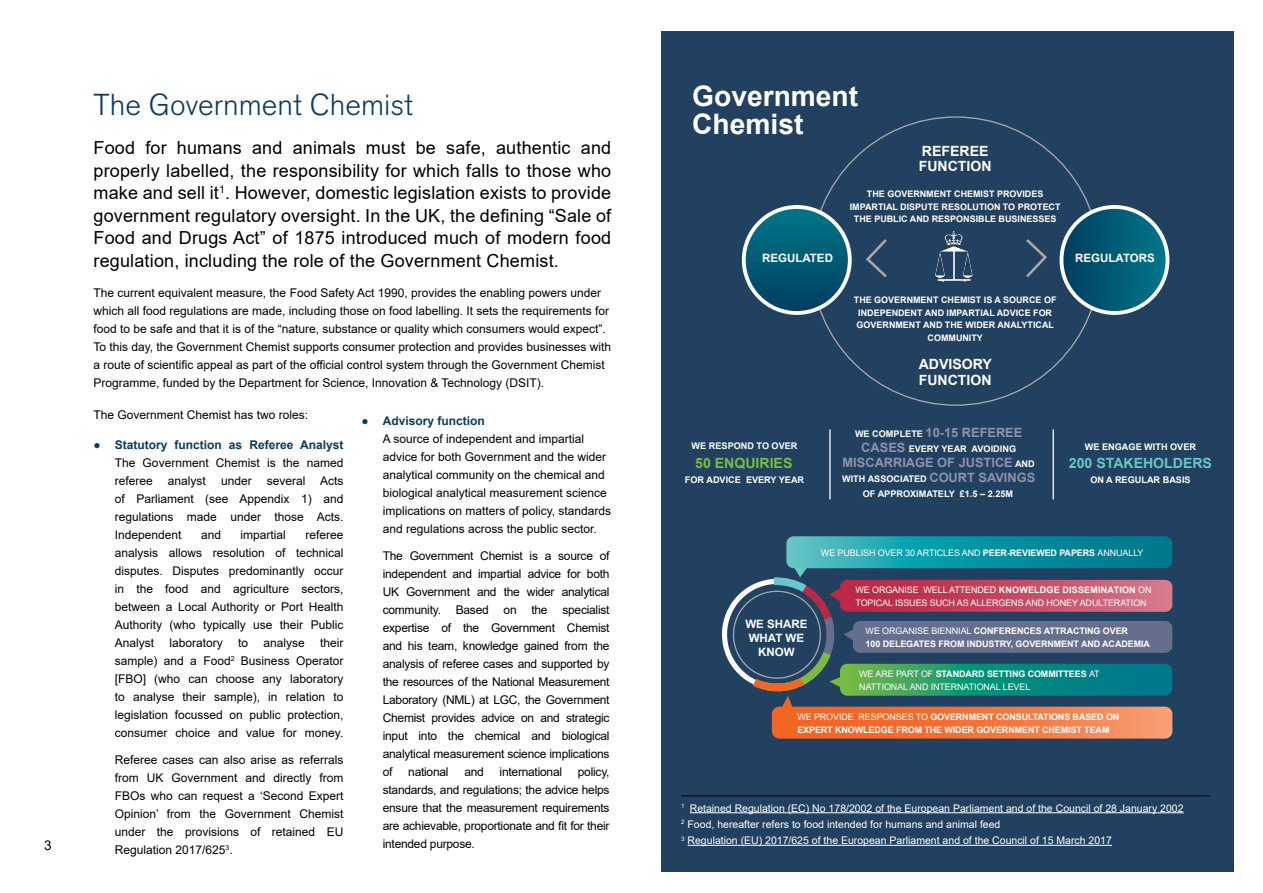
<style>
.page{position:relative;width:1263px;height:893px;background:#fff}
.page>*{position:absolute;margin:0;border:0;box-sizing:border-box;transform-origin:0 0}
.t1{font:300 30px "Akzidenz Grotesk BQ";color:#0b3b60}
.t2{font:700 28.2px/28.2px "Arial";color:#fff}
.t3{font:18px/22.5px "Arial";letter-spacing:.01em;color:#000;text-align:justify}
.t4{font:700 14.1px/15.5px "Arial";color:#fff}
.t5{font:700 14.1px "Arial";color:#69c7c7}
.t6{font:700 14.1px "Arial";color:#78bd42}
.t7{font:13.5px "Arial";color:#000}
.t8{font:700 12.75px "Arial";color:#8e93aa}
.t9{font:12px/18px "Arial";color:#000;text-align:justify}
.t10{font:12px "Arial";letter-spacing:-.02em;color:#000}
.t11{font:700 11.55px/14.1px "Arial";color:#fff;text-align:center}
.t12{font:10.5px/16.2px "Arial";color:#fff}
.t13{font:700 9.15px/15px "Arial";color:#fff;text-align:center}
.t14{font:700 9px/12.8px "Arial";color:#fff}
.t15{font:9px/12.8px "Arial";letter-spacing:-.01em;color:#fff}
.s1{color:#0b3b60}
.s2{font-weight:700;color:#0b3b60}
.s3{font-size:9.15px;color:#fff}
.s4{font-size:12.75px;color:#8e93aa}
.s5{font-weight:700}
.s6{font-weight:400}
</style>
<div class="page">
<div style="left:662px;top:31px;width:572px;height:841px;background:#224161"></div>
<svg style="left:744px;top:536px;width:428px;height:203px"></svg>
<svg style="left:744px;top:207px;width:106px;height:106px"></svg>
<div style="left:742px;top:205px;width:110px;height:110px;border:4px solid #fff;border-radius:50%"></div>
<svg style="left:1061px;top:207px;width:106px;height:106px"></svg>
<div style="left:1059px;top:205px;width:110px;height:110px;border:4px solid #fff;border-radius:50%"></div>
<img style="left:935px;top:230px;width:38px;height:52px">
<svg style="left:866px;top:239px;width:21px;height:38px"></svg>
<svg style="left:1026px;top:239px;width:21px;height:38px"></svg>
<hr style="left:829px;top:429px;width:2px;height:70px;background:#fff">
<hr style="left:1052px;top:429px;width:2px;height:70px;background:#fff">
<hr style="left:681px;top:795px;width:529px;height:1px;background:#000">
<hr style="left:690px;top:812px;width:493px;height:1px;background:#fff">
<hr style="left:687px;top:845px;width:425px;height:1px;background:#fff">
<p class="t7" style="left:44px;top:836px;width:9px">3</p>
<h1 class="t1" style="left:94px;top:88px;width:321px">The Government Chemist</h1>
<p class="t3" style="left:94px;top:137px;width:519px">Food for humans and animals must be safe, authentic and properly labelled, the responsibility for which falls to those who make and sell it<sup>1</sup>. However, domestic legislation exists to provide government regulatory oversight. In the UK, the defining “Sale of Food and Drugs Act” of 1875 introduced much of modern food regulation, including the role of the Government Chemist.</p>
<p class="t9" style="left:94px;top:284px;width:519px;text-align:left">The current equivalent measure, the Food Safety Act 1990, provides the enabling powers under which all food regulations are made, including those on food labelling. It sets the requirements for food to be safe and that it is of the “nature, substance or quality which consumers would expect”.<br>To this day, the Government Chemist supports consumer protection and provides businesses with a route of scientific appeal as part of the official control system through the Government Chemist Programme, funded by the Department for Science, Innovation &amp; Technology (DSIT).</p>
<p class="t9" style="left:94px;top:406px;width:216px">The Government Chemist has two roles:</p>
<p class="t9" style="left:115px;top:436px;width:230px;text-indent:-21px"><span class="s1">●</span> <span class="s2">Statutory function as Referee Analyst </span>The Government Chemist is the named referee</p>
<p class="t9" style="left:115px;top:472px;width:230px;text-indent:152px">several Acts of Parliament (see Appendix 1) and regulations made under those Acts.<br>Independent</p>
<p class="t9" style="left:168px;top:472px;width:40px">analyst</p>
<p class="t9" style="left:221px;top:472px;width:32px">under</p>
<p class="t9" style="left:115px;top:526px;width:230px;text-indent:191px">referee analysis allows resolution of technical disputes. Disputes predominantly occur in the food and agriculture sectors, between a Local Authority or Port Health Authority (who typically use their Public Analyst</p>
<p class="t9" style="left:201px;top:526px;width:22px">and</p>
<p class="t9" style="left:241px;top:526px;width:47px">impartial</p>
<p class="t9" style="left:115px;top:634px;width:230px;text-indent:205px">their sample) and a Food<sup>2</sup> Business Operator [FBO] (who can choose any laboratory to analyse their sample), in relation to legislation focussed on public protection, consumer choice and value for money.</p>
<p class="t9" style="left:115px;top:751px;width:230px">Referee cases can also arise as referrals from UK Government and directly from FBOs who can request a ‘Second Expert Opinion’ from the Government Chemist under the provisions of retained EU Regulation 2017/625<sup>3</sup>.</p>
<p class="t9" style="left:169px;top:634px;width:55px">laboratory</p>
<p class="t9" style="left:238px;top:634px;width:12px">to</p>
<p class="t9" style="left:263px;top:634px;width:43px">analyse</p>
<p class="t9" style="left:383px;top:412px;width:230px;text-align:left;text-indent:-21px"><span class="s1">●</span> <span class="s2">Advisory function<br></span>A source of independent and impartial advice for both Government and the wider analytical community on the chemical and biological analytical measurement science implications on matters of policy, standards and regulations across the public sector.</p>
<p class="t9" style="left:383px;top:547px;width:228px">The Government Chemist is a source of independent and impartial advice for both UK Government and the wider analytical community. Based on the specialist expertise of the Government Chemist and his team, knowledge gained from the analysis of referee cases and supported by the resources of the National Measurement Laboratory (NML) at LGC, the Government Chemist provides advice on and strategic input into the chemical and biological analytical measurement science implications of</p>
<p class="t9" style="left:383px;top:763px;width:228px;text-indent:195px">policy, standards, and regulations; the advice helps ensure that the measurement requirements are achievable, proportionate and fit for their intended purpose.</p>
<p class="t10" style="left:408px;top:763px;width:42px">national</p>
<p class="t9" style="left:464px;top:763px;width:21px">and</p>
<p class="t10" style="left:500px;top:763px;width:64px">international</p>
<h2 class="t2" style="left:692px;top:82px;width:168px">Government<br>Chemist</h2>
<p class="t4" style="left:919px;top:143px;width:74px">REFEREE<br>FUNCTION</p>
<p class="t14" style="left:850px;top:187px;width:212px;text-align:center">THE GOVERNMENT CHEMIST PROVIDES<br>IMPARTIAL DISPUTE RESOLUTION TO PROTECT<br>THE PUBLIC AND RESPONSIBLE BUSINESSES</p>
<p class="t11" style="left:762px;top:251px;width:72px">REGULATED</p>
<p class="t11" style="left:1075px;top:251px;width:81px">REGULATORS</p>
<p class="t13" style="left:692px;top:439px;width:107px">WE RESPOND TO OVER</p>
<p class="t6" style="left:695px;top:453px;width:99px">50 ENQUIRIES</p>
<p class="t13" style="left:685px;top:473px;width:121px">FOR ADVICE EVERY YEAR</p>
<p class="t14" style="left:854px;top:293px;width:204px;text-align:center">THE GOVERNMENT CHEMIST IS A SOURCE OF<br>INDEPENDENT AND IMPARTIAL ADVICE FOR<br>GOVERNMENT AND THE WIDER ANALYTICAL<br>COMMUNITY</p>
<p class="t4" style="left:919px;top:357px;width:75px">ADVISORY<br>FUNCTION</p>
<p class="t8" style="left:855px;top:424px;width:169px"><span class="s3">WE COMPLETE</span> 10-15 REFEREE</p>
<p class="t13" style="left:861px;top:442px;width:156px"><span class="s4">CASES</span> EVERY YEAR AVOIDING</p>
<p class="t8" style="left:843px;top:454px;width:194px">MISCARRIAGE OF JUSTICE <span class="s3">AND</span></p>
<p class="t13" style="left:842px;top:472px;width:195px">WITH ASSOCIATED <span class="s4">COURT SAVINGS<br></span>OF APPROXIMATELY £1.5 – 2.25M</p>
<p class="t13" style="left:1085px;top:439px;width:113px">WE ENGAGE WITH OVER</p>
<p class="t5" style="left:1069px;top:453px;width:145px">200 STAKEHOLDERS</p>
<p class="t13" style="left:1090px;top:473px;width:102px">ON A REGULAR BASIS</p>
<p class="t15" style="left:821px;top:546px;width:324px">WE PUBLISH OVER 30 ARTICLES AND <span class="s5">PEER-REVIEWED PAPERS</span> ANNUALLY</p>
<p class="t15" style="left:855px;top:583px;width:298px">WE ORGANISE WELL ATTENDED <span class="s5">KNOWELDGE DISSEMINATION</span> ON<br>TOPICAL ISSUES SUCH AS ALLERGENS AND HONEY ADULTERATION</p>
<p class="t14" style="left:866px;top:624px;width:286px"><span class="s6">WE ORGANISE BIENNIAL</span> CONFERENCES ATTRACTING OVER<br>100 DELEGATES FROM INDUSTRY, GOVERNMENT AND ACADEMIA</p>
<p class="t15" style="left:859px;top:667px;width:242px">WE ARE PART OF <span class="s5">STANDARD SETTING COMMITTEES</span> AT<br>NATTIONAL AND INTERNATIONAL LEVEL</p>
<p class="t14" style="left:797px;top:710px;width:323px"><span class="s6">WE PROVIDE RESPONSES TO</span> GOVERNMENT CONSULTATIONS BASED ON<br>EXPERT KNOWLEDGE FROM THE WIDER GOVERNMENT CHEMIST TEAM</p>
<p class="t11" style="left:745px;top:617px;width:64px">WE SHARE<br>WHAT WE<br>KNOW</p>
<p class="t12" style="left:681px;top:800px;width:504px"><sup>1</sup> Retained Regulation (EC) No 178/2002 of the European Parliament and of the Council of 28 January 2002<br><sup>2</sup> Food, hereafter refers to food intended for humans and animal feed<br><sup>3</sup> Regulation (EU) 2017/625 of the European Parliament and of the Council of 15 March 2017</p>
</div>
